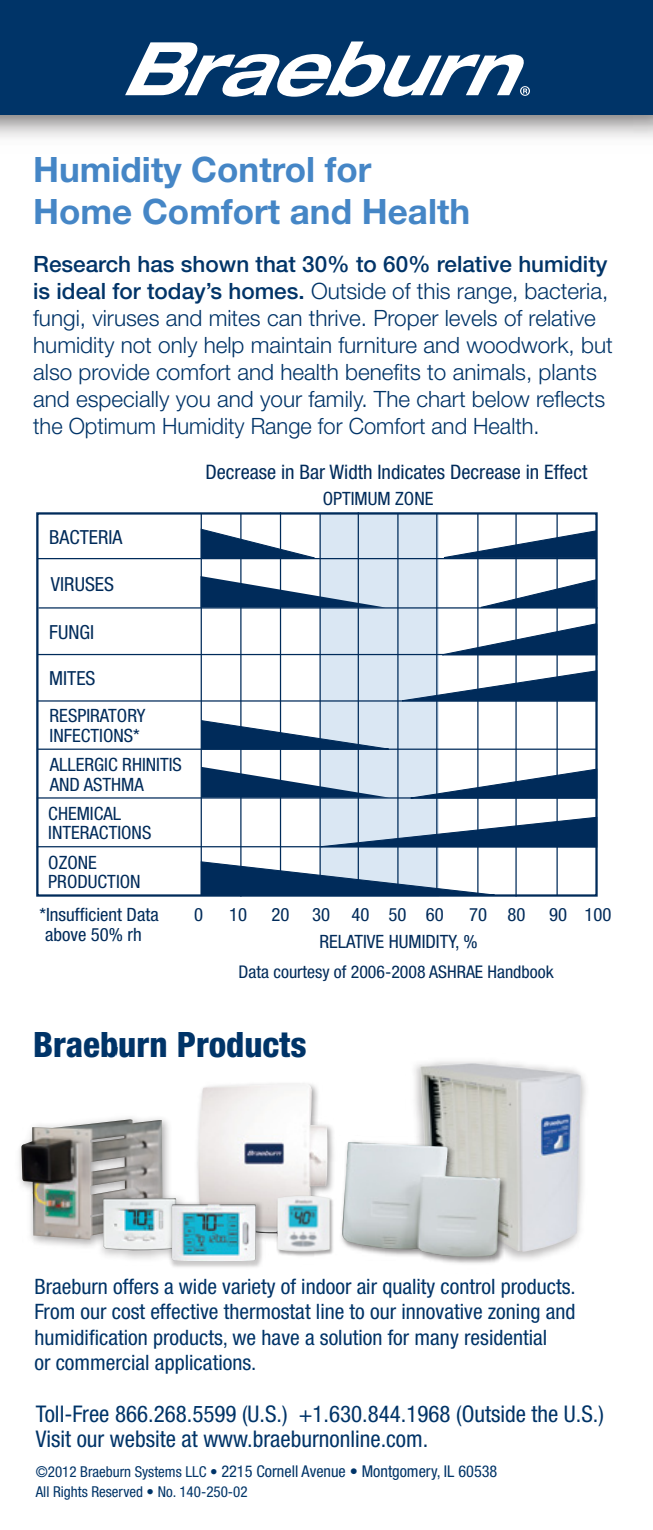
<style>
.page{position:relative;width:653px;height:1530px;background:#fff}
.page>*{position:absolute;margin:0;border:0;box-sizing:border-box;transform-origin:0 0}
.t1{font:700 35px/42px "Helvetica Neue LT Std";color:#4586c6}
.t2{font:800 condensed 35px "Helvetica Neue LT Std";color:#003468}
.t3{font:condensed 23px/25px "Helvetica Neue LT Std";color:#003468}
.t4{font:300 22.5px/27px "Helvetica Neue LT Std";color:#003468}
.t5{font:condensed 21.25px/25.5px "Helvetica Neue LT Std";color:#003468}
.t6{font:condensed 20px "Helvetica Neue LT Std";color:#002b5a}
.t7{font:condensed 19.5px "Helvetica Neue LT Std";color:#002b5a}
.t8{font:condensed 18.25px/19.5px "Helvetica Neue LT Std";color:#002b5a}
.t9{font:condensed 17.5px "Helvetica Neue LT Std";color:#002b5a}
.t10{font:condensed 16.25px "Helvetica Neue LT Std";color:#003468}
.t11{font:condensed 15px "Helvetica Neue LT Std";color:#003468}
.s1{font-weight:500}
.s2{font-size:15px}
</style>
<div class="page">
<img style="left:0;top:114px;width:652px;height:24px">
<div style="left:0;top:0;width:652px;height:114px;background:#003468"></div>
<svg style="left:125px;top:41px;width:405px;height:56px"></svg>
<img style="left:21px;top:1119px;width:95px;height:121px">
<img style="left:419px;top:1061px;width:167px;height:199px">
<img style="left:420px;top:1063px;width:160px;height:189px">
<img style="left:116px;top:1064px;width:303px;height:135px">
<img style="left:198px;top:1084px;width:129px;height:115px">
<img style="left:256px;top:1175px;width:71px;height:81px">
<img style="left:277px;top:1196px;width:50px;height:58px">
<img style="left:327px;top:1124px;width:193px;height:140px">
<img style="left:342px;top:1142px;width:158px;height:115px">
<div style="left:320px;top:513px;width:118px;height:384px;background:#dae7f3"></div>
<svg style="left:202px;top:528px;width:113px;height:30px"></svg>
<svg style="left:202px;top:576px;width:180px;height:31px"></svg>
<svg style="left:202px;top:719px;width:201px;height:30px"></svg>
<svg style="left:202px;top:767px;width:183px;height:30px"></svg>
<svg style="left:202px;top:861px;width:288px;height:33px"></svg>
<svg style="left:300px;top:816px;width:298px;height:32px"></svg>
<svg style="left:398px;top:768px;width:200px;height:31px"></svg>
<svg style="left:398px;top:670px;width:200px;height:32px"></svg>
<svg style="left:431px;top:623px;width:167px;height:33px"></svg>
<svg style="left:437px;top:530px;width:157px;height:28px"></svg>
<svg style="left:478px;top:579px;width:116px;height:28px"></svg>
<div style="left:36px;top:512px;width:561px;height:385px;border:2px solid #002b5a"></div>
<hr style="left:38px;top:558px;width:559px;height:1px;background:#002b5a">
<hr style="left:38px;top:607px;width:559px;height:2px;background:#002b5a">
<hr style="left:38px;top:654px;width:559px;height:1px;background:#002b5a">
<hr style="left:38px;top:700px;width:559px;height:2px;background:#002b5a">
<hr style="left:37px;top:749px;width:559px;height:1px;background:#002b5a">
<hr style="left:37px;top:797px;width:559px;height:2px;background:#002b5a">
<hr style="left:37px;top:846px;width:559px;height:1px;background:#002b5a">
<hr style="left:200px;top:513px;width:2px;height:383px;background:#002b5a">
<hr style="left:240px;top:514px;width:1px;height:383px;background:#002b5a">
<hr style="left:280px;top:512px;width:1px;height:383px;background:#002b5a">
<hr style="left:319px;top:513px;width:2px;height:383px;background:#002b5a">
<hr style="left:357px;top:512px;width:2px;height:383px;background:#002b5a">
<hr style="left:397px;top:513px;width:1px;height:383px;background:#002b5a">
<hr style="left:436px;top:513px;width:1px;height:383px;background:#002b5a">
<hr style="left:477px;top:513px;width:1px;height:383px;background:#002b5a">
<hr style="left:515px;top:514px;width:1px;height:383px;background:#002b5a">
<hr style="left:556px;top:513px;width:1px;height:383px;background:#002b5a">
<img style="left:94px;top:1188px;width:97px;height:73px">
<img style="left:103px;top:1198px;width:73px;height:53px">
<img style="left:166px;top:1199px;width:100px;height:70px">
<img style="left:171px;top:1204px;width:85px;height:57px">
<p class="t1" style="left:33px;top:148px;width:438px">Humidity Control for<br>Home Comfort and Health</p>
<p class="t4" style="left:33px;top:250px;width:581px"><span class="s1">Research has shown that 30% to 60% relative humidity is ideal for today’s homes.</span> Outside of this range, bacteria, fungi, viruses and mites can thrive. Proper levels of relative humidity not only help maintain furniture and woodwork, but also provide comfort and health benefits to animals, plants and especially you and your family. The chart below reflects the Optimum Humidity Range for Comfort and Health.</p>
<p class="t6" style="left:205px;top:460px;width:383px">Decrease in Bar Width Indicates Decrease in Effect</p>
<p class="t7" style="left:49px;top:526px;width:75px">BACTERIA</p>
<p class="t7" style="left:51px;top:573px;width:65px">VIRUSES</p>
<p class="t7" style="left:49px;top:621px;width:46px">FUNGI</p>
<p class="t7" style="left:49px;top:667px;width:48px">MITES</p>
<p class="t8" style="left:50px;top:706px;width:97px">RESPIRATORY<br>INFECTIONS*</p>
<p class="t8" style="left:50px;top:755px;width:134px">ALLERGIC RHINITIS<br>AND ASTHMA</p>
<p class="t8" style="left:48px;top:803px;width:105px">CHEMICAL<br>INTERACTIONS</p>
<p class="t8" style="left:48px;top:852px;width:94px">OZONE<br>PRODUCTION</p>
<p class="t8" style="left:45px;top:905px;width:115px;text-indent:-6px">*Insufficient Data above 50% rh</p>
<p class="t8" style="left:322px;top:489px;width:112px">OPTIMUM ZONE</p>
<p class="t8" style="left:194px;top:905px;width:10px">0</p>
<p class="t8" style="left:229px;top:905px;width:19px">10</p>
<p class="t8" style="left:271px;top:905px;width:174px">20 30 40 50 60</p>
<p class="t8" style="left:469px;top:905px;width:58px">70 80</p>
<p class="t8" style="left:549px;top:905px;width:63px">90 100</p>
<p class="t8" style="left:319px;top:932px;width:160px">RELATIVE HUMIDITY, %</p>
<p class="t9" style="left:238px;top:962px;width:316px">Data courtesy of 2006-2008 ASHRAE Handbook</p>
<p class="t2" style="left:33px;top:1023px;width:275px">Braeburn Products</p>
<p class="t5" style="left:34px;top:1274px;width:543px">Braeburn offers a wide variety of indoor air quality control products.<br>From our cost effective thermostat line to our innovative zoning and humidification products, we have a solution for many residential<br>or commercial applications.</p>
<p class="t3" style="left:36px;top:1401px;width:569px">Toll-Free 866.268.5599 (U.S.) +1.630.844.1968 (Outside the U.S.)<br>Visit our website at www.braeburnonline.com.</p>
<p class="t10" style="left:36px;top:1462px;width:463px"><span class="s2">©2012 Braeburn Systems LLC •</span> 2215 Cornell Avenue • Montgomery, IL 60538</p>
<p class="t11" style="left:36px;top:1483px;width:213px">All Rights Reserved • No. 140-250-02</p>
</div>
